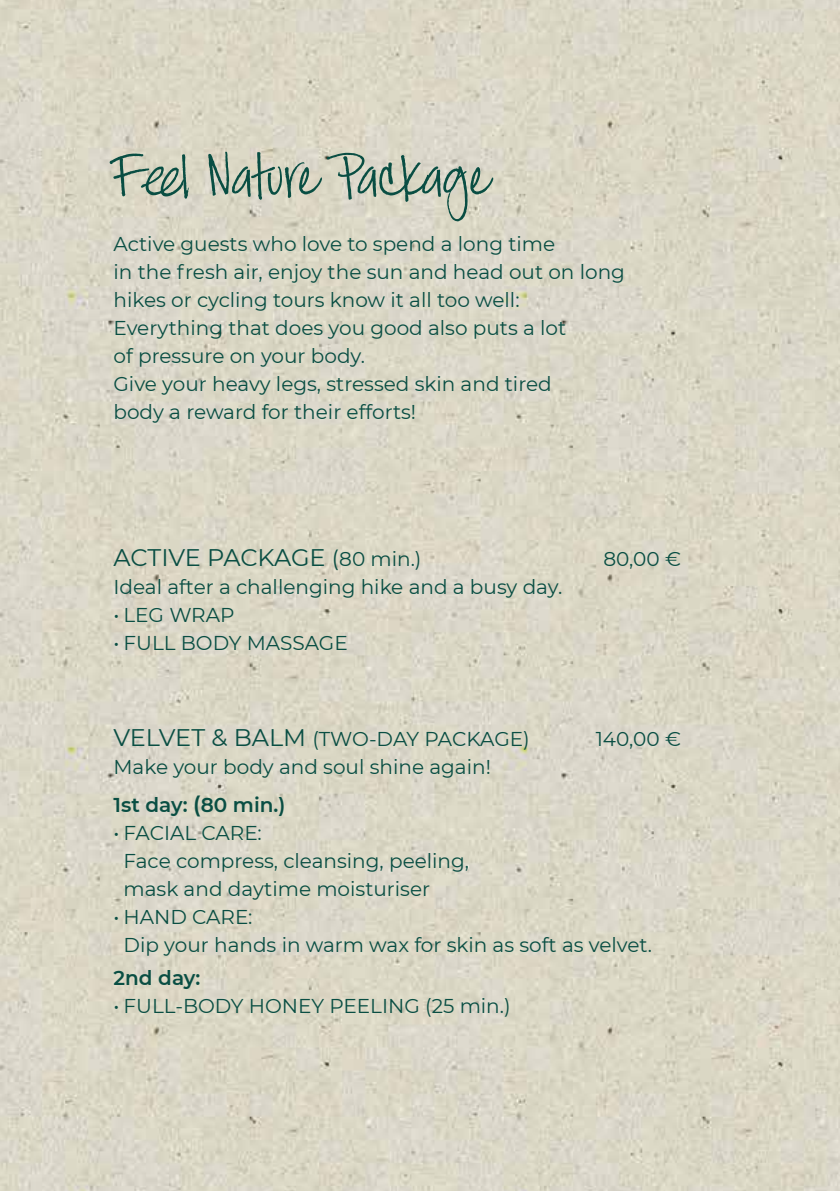
<style>
.page{position:relative;width:840px;height:1191px;background:#fff}
.page>*{position:absolute;margin:0;border:0;box-sizing:border-box;transform-origin:0 0}
.t1{font:60px "Jackie Sue BF";color:#094e43}
.t2{font:24px "Montserrat";letter-spacing:-.01em;color:#094e43}
.t3{font:20px/28px "Montserrat";color:#094e43}
.t4{font:600 20px "Montserrat";color:#094e43}
.s1{font-size:22px}
.s2{font-size:20px}
.s3{font-size:24px}
.s4{font-weight:600}
.s5{font-weight:600;font-size:22px}
</style>
<div class="page">
<img style="left:0;top:0;width:839px;height:1191px">
<h1 class="t1" style="left:113px;top:140px;width:377px">Feel Nature Package</h1>
<p class="t3" style="left:113px;top:229px;width:512px">Active guests who love to spend a long time<br>in the fresh air, enjoy the sun and head out on long hikes or cycling tours know it all too well:<br>Everything that does you good also puts a lot<br>of pressure on your body.<br>Give your heavy legs, stressed skin and tired<br>body a reward for their efforts!</p>
<p class="t2" style="left:113px;top:541px;width:309px">ACTIVE PACKAGE <span class="s1">(</span><span class="s2">80 min.)</span></p>
<p class="t3" style="left:603px;top:544px;width:79px">80,00 €</p>
<p class="t3" style="left:113px;top:572px;width:450px">Ideal after a challenging hike and a busy day.</p>
<p class="t3" style="left:113px;top:600px;width:122px">• LEG WRAP</p>
<p class="t3" style="left:113px;top:628px;width:236px">• FULL BODY MASSAGE</p>
<p class="t3" style="left:113px;top:724px;width:417px"><span class="s3">VELVET &amp; BALM</span> (TWO-DAY PACKAGE)</p>
<p class="t3" style="left:595px;top:724px;width:87px">140,00 €</p>
<p class="t3" style="left:113px;top:747px;width:379px;line-height:37.6px">Make your body and soul shine again!<br><span class="s4">1st day:</span> <span class="s5">(</span><span class="s4">80 min.)</span></p>
<p class="t3" style="left:123px;top:818px;width:347px;text-indent:-10px">• FACIAL CARE:<br>Face compress, cleansing, peeling, mask and daytime moisturiser</p>
<p class="t3" style="left:123px;top:902px;width:529px;text-indent:-10px">• HAND CARE:<br>Dip your hands in warm wax for skin as soft as velvet.</p>
<p class="t4" style="left:113px;top:964px;width:88px">2nd day:</p>
<p class="t3" style="left:113px;top:991px;width:398px">• FULL-BODY HONEY PEELING (25 min.)</p>
</div>
